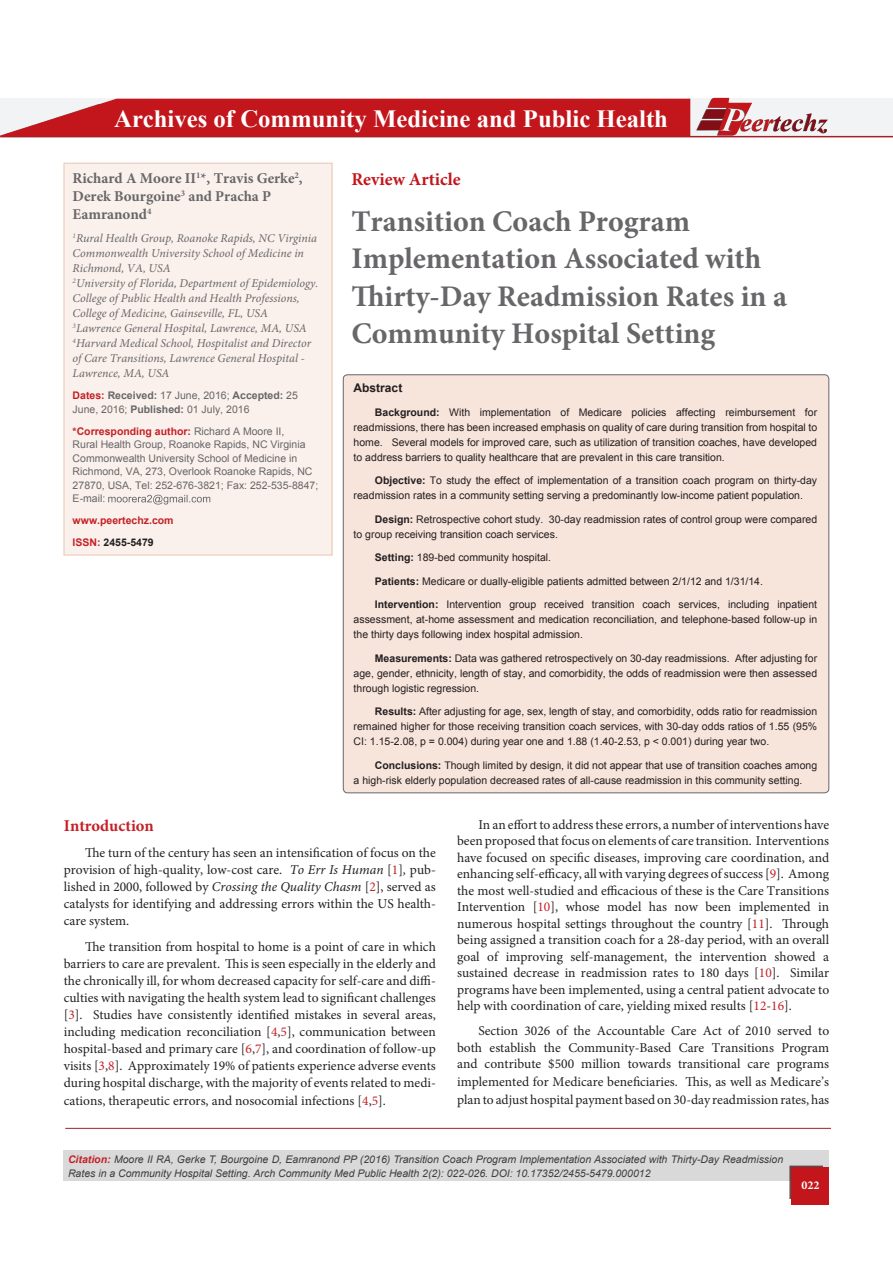
<style>
.page{position:relative;width:893px;height:1263px;background:#fff}
.page>*{position:absolute;margin:0;border:0;box-sizing:border-box;transform-origin:0 0}
.t1{font:700 30px/37.5px "Minion Pro";color:#686669}
.t2{font:700 24.75px "Times New Roman";color:#fff}
.t3{font:700 18px "Minion Pro";color:#c3161c}
.subsideheadding{font:700 16.5px "Minion Pro";color:#c42026}
.t4{font:700 15px/18px "Minion Pro";color:#686669}
.bodyText{font:13.5px/17.1px "Minion Pro";color:#231f20;text-align:justify}
.t5{font:italic 12px/15px "Minion Pro";color:#686669}
.bodyText-2{font:700 12px "Arial";color:#231f20}
.t6{font:700 12px "Minion Pro";color:#fff}
.bodyText-3{font:10.5px/15px "Arial";color:#231f20;text-align:justify}
.t7{font:10.5px/13.5px "Arial";color:#686669}
.Pa1{font:italic 10.5px/13.5px "Arial";color:#3e3e3f}
.t8{font:700 10.5px "Arial";color:#c42026}
.t9{font:700 10.5px "Arial";color:#231f20}
.s1{font-weight:700;color:#c42026}
.s2{font-weight:700}
.s3{color:#c42026}
.s4{font-style:italic}
</style>
<div class="page">
<div style="left:64px;top:1150px;width:765px;height:31px;background:#d9d9da"></div>
<div style="left:0;top:99px;width:893px;height:38px;background:#f2f3f4"></div>
<svg style="left:0;top:99px;width:690px;height:37px;background:#c6282e"></svg>
<hr style="left:0;top:136px;width:893px;height:1px;background:#a42127">
<svg style="left:696px;top:98px;width:132px;height:37px"></svg>
<hr style="left:65px;top:1128px;width:766px;height:1px;background:#a42127">
<div style="left:789px;top:1165px;width:34px;height:34px;background:#231f20;opacity:.75"></div>
<svg style="left:792px;top:1167px;width:37px;height:38px"></svg>
<div style="left:64px;top:163px;width:268px;height:392px;background:#faf1ec"></div>
<svg style="left:108px;top:495px;width:102px;height:9px"></svg>
<div style="left:64px;top:163px;width:268px;height:392px;border:1px solid #eec3b1"></div>
<div style="left:343px;top:375px;width:486px;height:418px;background:#f7e4db;border-radius:4px"></div>
<p class="t2" style="left:114px;top:101px;width:555px">Archives of Community Medicine and Public Health</p>
<p class="t4" style="left:73px;top:169px;width:232px">Richard A Moore II<sup>1</sup>*, Travis Gerke<sup>2</sup>,<br>Derek Bourgoine<sup>3</sup> and Pracha P<br>Eamranond<sup>4</sup></p>
<p class="t5" style="left:73px;top:231px;width:246px"><sup>1</sup>Rural Health Group, Roanoke Rapids, NC Virginia<br>Commonwealth University School of Medicine in<br>Richmond, VA, USA</p>
<p class="t5" style="left:73px;top:276px;width:247px"><sup>2</sup>University of Florida, Department of Epidemiology.<br>College of Public Health and Health Professions,<br>College of Medicine, Gainseville, FL, USA</p>
<p class="t5" style="left:73px;top:321px;width:236px"><sup>3</sup>Lawrence General Hospital, Lawrence, MA, USA</p>
<p class="t5" style="left:73px;top:336px;width:240px"><sup>4</sup>Harvard Medical School, Hospitalist and Director of Care Transitions, Lawrence General Hospital -<br>Lawrence, MA, USA</p>
<p class="t7" style="left:73px;top:389px;width:227px"><span class="s1">Dates:</span> <span class="s2">Received:</span> 17 June, 2016; <span class="s2">Accepted:</span> 25<br>June, 2016; <span class="s2">Published:</span> 01 July, 2016</p>
<p class="t7" style="left:73px;top:424px;width:247px"><span class="s1">*Corresponding author:</span> Richard A Moore II,<br>Rural Health Group, Roanoke Rapids, NC Virginia Commonwealth University School of Medicine in Richmond, VA, 273, Overlook Roanoke Rapids, NC 27870, USA, Tel: 252-676-3821; Fax: 252-535-8847; E-mail:</p>
<p class="t8" style="left:73px;top:513px;width:102px">www.peertechz.com</p>
<p class="t9" style="left:73px;top:535px;width:83px"><span class="s3">ISSN:</span> 2455-5479</p>
<p class="t3" style="left:351px;top:166px;width:111px">Review Article</p>
<p class="t1" style="left:351px;top:202px;width:437px">Transition Coach Program<br>Implementation Associated with<br>Thirty-Day Readmission Rates in a<br>Community Hospital Setting</p>
<p class="bodyText-2" style="left:354px;top:380px;width:50px">Abstract</p>
<p class="bodyText-3" style="left:354px;top:405px;width:465px;text-indent:21px"><span class="s2">Background:</span> With implementation of Medicare policies affecting reimbursement for readmissions, there has been increased emphasis on quality of care during transition from hospital to home. Several models for improved care, such as utilization of transition coaches, have developed to address barriers to quality healthcare that are prevalent in this care transition.</p>
<p class="bodyText-3" style="left:354px;top:473px;width:465px;text-indent:21px"><span class="s2">Objective:</span> To study the effect of implementation of a transition coach program on thirty-day readmission rates in a community setting serving a predominantly low-income patient population.</p>
<p class="bodyText-3" style="left:354px;top:512px;width:465px;text-indent:21px"><span class="s2">Design:</span> Retrospective cohort study. 30-day readmission rates of control group were compared to group receiving transition coach services.</p>
<p class="bodyText-3" style="left:375px;top:550px;width:178px"><span class="s2">Setting:</span> 189-bed community hospital.</p>
<p class="bodyText-3" style="left:375px;top:574px;width:390px"><span class="s2">Patients:</span> Medicare or dually-eligible patients admitted between 2/1/12 and 1/31/14.</p>
<p class="bodyText-3" style="left:354px;top:597px;width:465px;text-indent:21px"><span class="s2">Intervention:</span> Intervention group received transition coach services, including inpatient assessment, at-home assessment and medication reconciliation, and telephone-based follow-up in the thirty days following index hospital admission.</p>
<p class="bodyText-3" style="left:354px;top:651px;width:465px;text-indent:21px"><span class="s2">Measurements:</span> Data was gathered retrospectively on 30-day readmissions. After adjusting for age, gender, ethnicity, length of stay, and comorbidity, the odds of readmission were then assessed through logistic regression.</p>
<p class="bodyText-3" style="left:354px;top:704px;width:465px;text-indent:21px"><span class="s2">Results:</span> After adjusting for age, sex, length of stay, and comorbidity, odds ratio for readmission remained higher for those receiving transition coach services, with 30-day odds ratios of 1.55 (95% CI: 1.15-2.08, p = 0.004) during year one and 1.88 (1.40-2.53, p &lt; 0.001) during year two.</p>
<p class="bodyText-3" style="left:354px;top:758px;width:465px;text-indent:21px"><span class="s2">Conclusions:</span> Though limited by design, it did not appear that use of transition coaches among a high-risk elderly population decreased rates of all-cause readmission in this community setting.</p>
<p class="subsideheadding" style="left:64px;top:814px;width:92px">Introduction</p>
<p class="bodyText" style="left:64px;top:844px;width:374px;text-indent:21px">The turn of the century has seen an intensification of focus on the provision of high-quality, low-cost care. <span class="s4">To Err Is Human</span> [<span class="s3">1</span>]<span class="s4">,</span> pub&shy;lished in 2000, followed by <span class="s4">Crossing the Quality Chasm</span> [<span class="s3">2</span>], served as catalysts for identifying and addressing errors within the US health&shy;care system.</p>
<p class="bodyText" style="left:64px;top:938px;width:374px;text-indent:21px">The transition from hospital to home is a point of care in which barriers to care are prevalent. This is seen especially in the elderly and the chronically ill, for whom decreased capacity for self-care and diffi&shy;culties with navigating the health system lead to significant challenges [<span class="s3">3</span>]. Studies have consistently identified mistakes in several areas, including medication reconciliation [<span class="s3">4</span>,<span class="s3">5</span>], communication between hospital-based and primary care [<span class="s3">6</span>,<span class="s3">7</span>], and coordination of follow-up visits [<span class="s3">3</span>,<span class="s3">8</span>]. Approximately 19% of patients experience adverse events during hospital discharge, with the majority of events related to medi&shy;cations, therapeutic errors, and nosocomial infections [<span class="s3">4</span>,<span class="s3">5</span>].</p>
<p class="bodyText" style="left:457px;top:816px;width:374px;line-height:16.5px;text-indent:21px">In an effort to address these errors, a number of interventions have been proposed that focus on elements of care transition. Interventions have focused on specific diseases, improving care coordination, and enhancing self-efficacy, all with varying degrees of success [<span class="s3">9</span>]. Among the most well-studied and efficacious of these is the Care Transitions Intervention [<span class="s3">10</span>], whose model has now been implemented in numerous hospital settings throughout the country [<span class="s3">11</span>]. Through being assigned a transition coach for a 28-day period, with an overall goal of improving self-management, the intervention showed a sustained decrease in readmission rates to 180 days [<span class="s3">10</span>]. Similar programs have been implemented, using a central patient advocate to help with coordination of care, yielding mixed results [<span class="s3">12</span>-<span class="s3">16</span>].</p>
<p class="bodyText" style="left:457px;top:1022px;width:374px;text-indent:21px">Section 3026 of the Accountable Care Act of 2010 served to both establish the Community-Based Care Transitions Program and contribute $500 million towards transitional care programs implemented for Medicare beneficiaries. This, as well as Medicare’s plan to adjust hospital payment based on 30-day readmission rates, has</p>
<p class="Pa1" style="left:68px;top:1153px;width:717px"><span class="s1">Citation:</span> Moore II RA, Gerke T, Bourgoine D, Eamranond PP (2016) Transition Coach Program Implementation Associated with Thirty-Day Readmission<br>Rates in a Community Hospital Setting. Arch Community Med Public Health 2(2): 022-026. DOI: 10.17352/2455-5479.000012</p>
<p class="t6" style="left:801px;top:1176px;width:19px">022</p>
</div>
